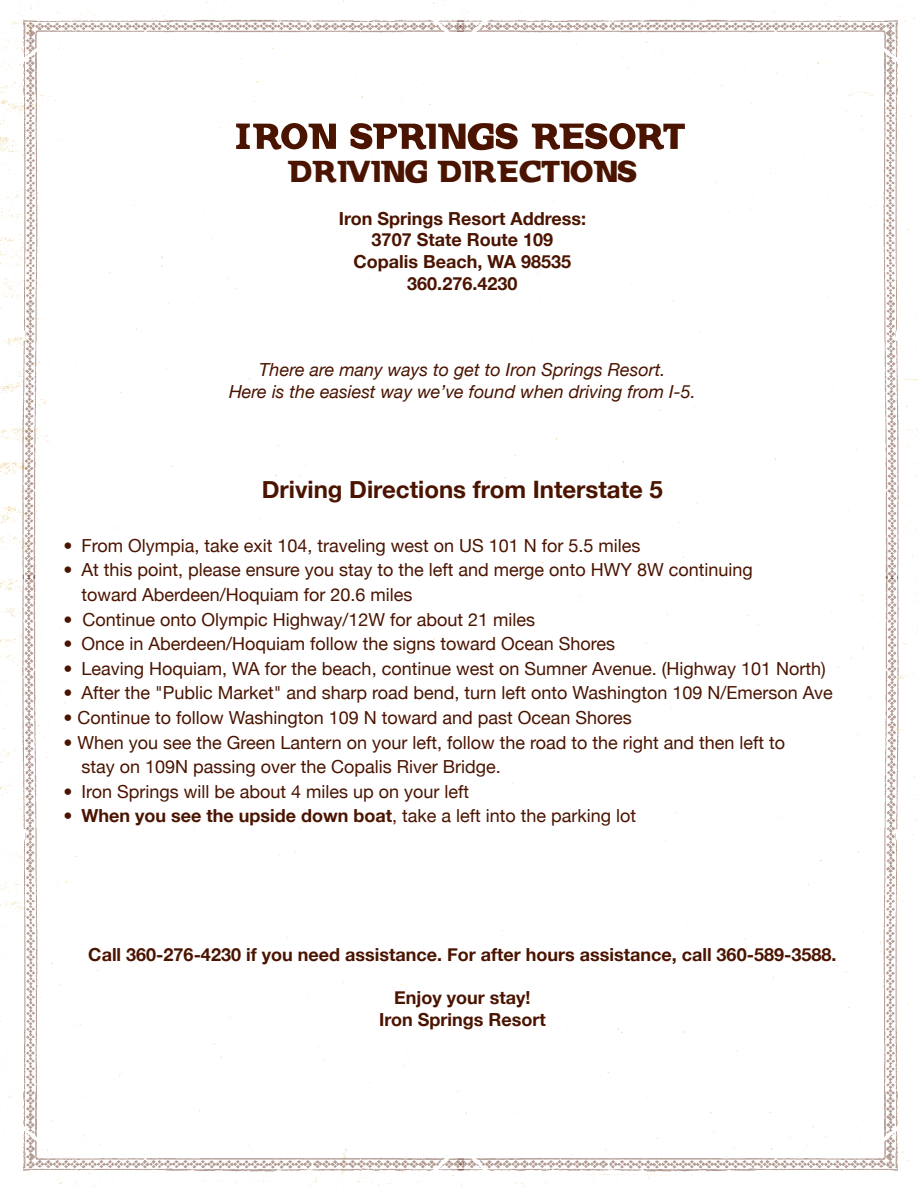
<style>
.page{position:relative;width:918px;height:1188px;background:#fff}
.page>*{position:absolute;margin:0;border:0;box-sizing:border-box;transform-origin:0 0}
.t1{font:31.5px "Vintage";color:#4a1400}
.t2{font:700 24px "Helvetica Neue";color:#4a1400}
.t3{font:18px/24.6px "Helvetica Neue";color:#4a1400}
.t4{font:700 18px/21.6px "Helvetica Neue";color:#4a1400;text-align:center}
.t5{font:italic 18px/21.6px "Helvetica Neue";color:#4a1400;text-align:center}
.s1{font-weight:700}
</style>
<div class="page">
<img style="left:463px;top:578px;width:447px;height:610px">
<img style="left:463px;top:5px;width:447px;height:573px">
<img style="left:11px;top:578px;width:452px;height:610px">
<img style="left:11px;top:5px;width:452px;height:573px">
<svg style="left:350px;top:123px;width:168px;height:27px"></svg>
<svg style="left:532px;top:123px;width:153px;height:27px"></svg>
<svg style="left:236px;top:123px;width:100px;height:27px"></svg>
<h1 class="t1" style="left:288px;top:152px;width:351px">DRIVING DIRECTIONS</h1>
<p class="t4" style="left:339px;top:207px;width:249px">Iron Springs Resort Address:<br>3707 State Route 109<br>Copalis Beach, WA 98535<br>360.276.4230</p>
<p class="t5" style="left:229px;top:358px;width:468px">There are many ways to get to Iron Springs Resort.<br>Here is the easiest way we’ve found when driving from I-5.</p>
<h2 class="t2" style="left:262px;top:468px;width:403px">Driving Directions from Interstate 5</h2>
<p class="t3" style="left:63px;top:532px;width:579px">• From Olympia, take exit 104, traveling west on US 101 N for 5.5 miles</p>
<p class="t3" style="left:81px;top:556px;width:673px;text-indent:-18px">• At this point, please ensure you stay to the left and merge onto HWY 8W continuing toward Aberdeen/Hoquiam for 20.6 miles</p>
<p class="t3" style="left:63px;top:606px;width:473px">• Continue onto Olympic Highway/12W for about 21 miles</p>
<p class="t3" style="left:63px;top:630px;width:553px">• Once in Aberdeen/Hoquiam follow the signs toward Ocean Shores</p>
<p class="t3" style="left:63px;top:655px;width:764px">• Leaving Hoquiam, WA for the beach, continue west on Sumner Avenue. (Highway 101 North)</p>
<p class="t3" style="left:63px;top:679px;width:771px">• After the "Public Market" and sharp road bend, turn left onto Washington 109 N/Emerson Ave</p>
<p class="t3" style="left:63px;top:704px;width:570px">• Continue to follow Washington 109 N toward and past Ocean Shores</p>
<p class="t3" style="left:81px;top:729px;width:705px;text-indent:-18px">• When you see the Green Lantern on your left, follow the road to the right and then left to stay on 109N passing over the Copalis River Bridge.</p>
<p class="t3" style="left:63px;top:778px;width:407px">• Iron Springs will be about 4 miles up on your left</p>
<p class="t3" style="left:63px;top:802px;width:574px">• <span class="s1">When you see the upside down boat</span>, take a left into the parking lot</p>
<p class="t4" style="left:88px;top:943px;width:750px">Call 360-276-4230 if you need assistance. For after hours assistance, call 360-589-3588.</p>
<p class="t4" style="left:379px;top:986px;width:168px">Enjoy your stay!<br>Iron Springs Resort</p>
</div>
